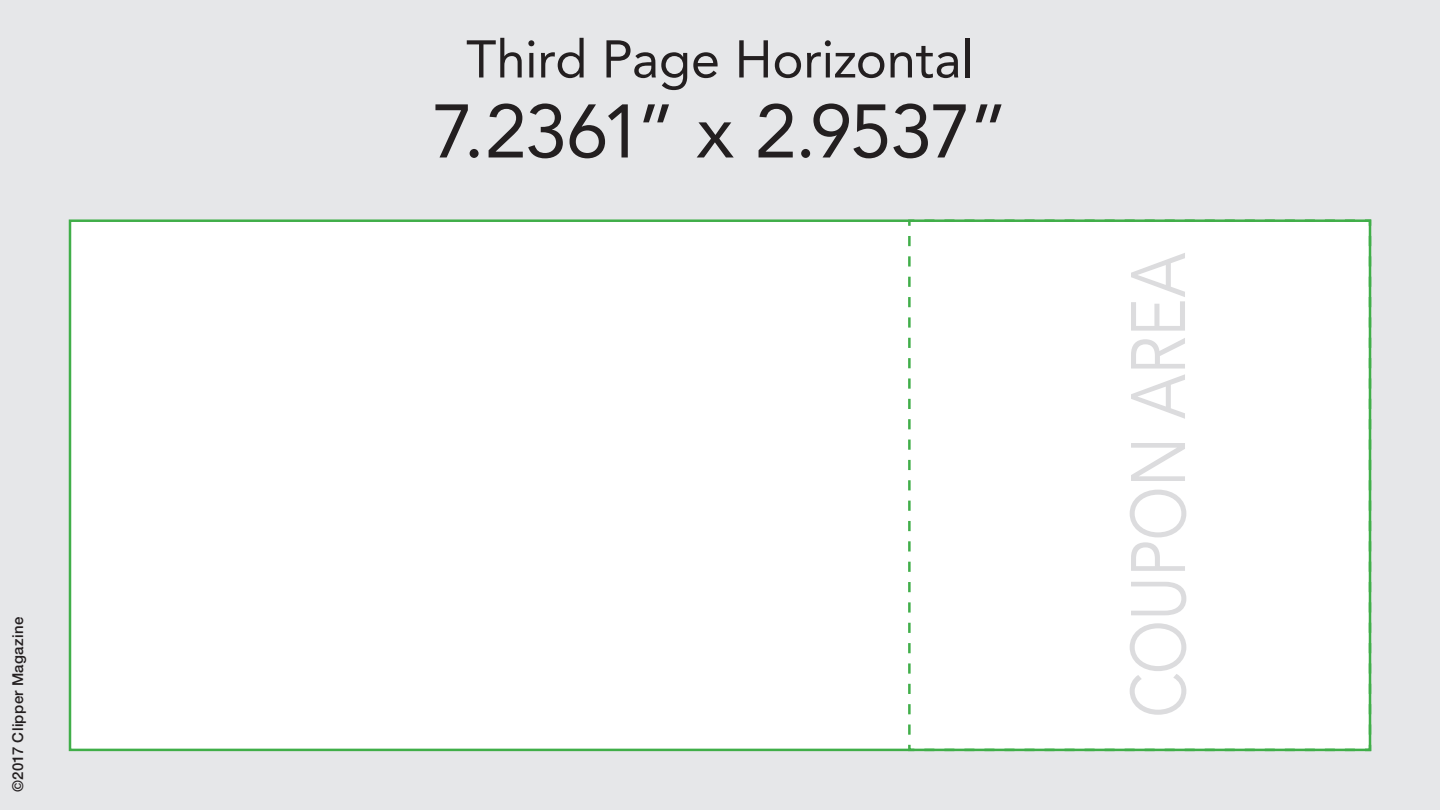
<style>
.page{position:relative;width:1440px;height:810px;background:#e6e7e9}
.page>*{position:absolute;margin:0;border:0;box-sizing:border-box;transform-origin:0 0}
.t1{font:76.25px "Avenir LT Std";letter-spacing:-.01em;color:#dcdcde;scale:.85 1}
.t2{font:75px "Avenir LT Std";letter-spacing:-.025em;color:#231f20}
.t3{font:52.5px "Avenir LT Std";letter-spacing:-.005em;color:#231f20}
.t4{font:500 15px "Helvetica Neue LT Std";letter-spacing:.025em;color:#231f20}
</style>
<div class="page">
<div style="left:69px;top:219px;width:1302px;height:532px;background:#fff;border:2px solid #40ae49"></div>
<svg style="left:907px;top:219px;width:465px;height:533px"></svg>
<p class="t4" style="left:9px;top:792px;width:177px;rotate:-90deg">©2017 Clipper Magazine</p>
<h3 class="t3" style="left:466px;top:29px;width:509px">Third Page Horizontal</h3>
<h2 class="t2" style="left:432px;top:88px;width:578px">7.2361” x 2.9537”</h2>
<h1 class="t1" style="left:1115px;top:718px;width:549px;rotate:-90deg">COUPON AREA</h1>
</div>
